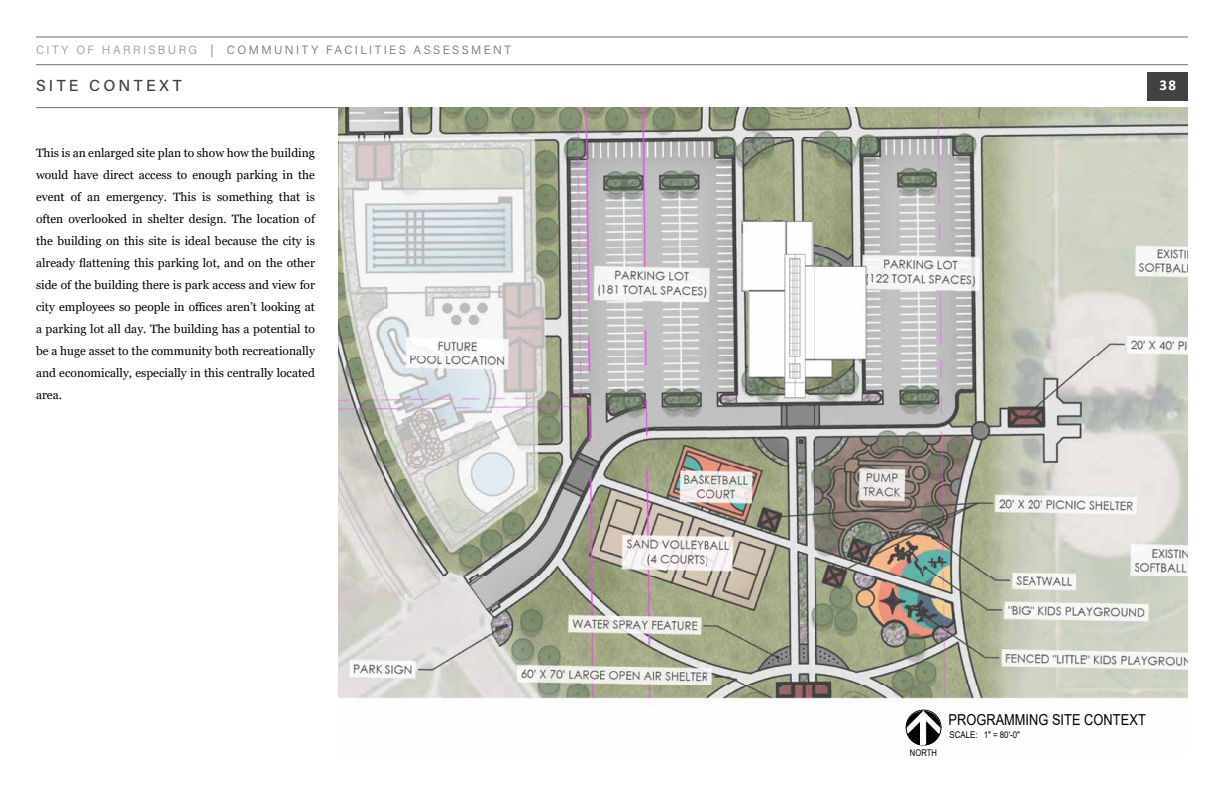
<style>
.page{position:relative;width:1224px;height:792px;background:#fff}
.page>*{position:absolute;margin:0;border:0;box-sizing:border-box;transform-origin:0 0}
.t1{font:16px "Acumin Variable Concept";letter-spacing:.225em;color:#414042}
.t2{font:15.1px "Arial";letter-spacing:.005em;color:#000;scale:.85 1}
.t3{font:700 15px "Calibri";color:#fff}
.t4{font:12px/22px "Georgia";color:#000;text-align:justify}
.t5{font:12px "Acumin Variable Concept";letter-spacing:.21em;color:#6d6e71}
.t6{font:9.3px "Arial";color:#000;scale:.85 1}
.t7{font:9.2px "Arial Narrow";color:#000}
.s1{color:#939598}
</style>
<div class="page">
<hr style="left:36px;top:65px;width:1152px;height:1px;background:#6d6e71">
<hr style="left:36px;top:107px;width:1152px;height:1px;background:#6d6e71">
<hr style="left:36px;top:37px;width:1152px;height:1px;background:#6d6e71">
<div style="left:1148px;top:72px;width:40px;height:29px;background:#414042"></div>
<img style="left:338px;top:107px;width:850px;height:601px">
<svg style="left:905px;top:709px;width:37px;height:37px"></svg>
<div style="left:920px;top:717px;width:5px;height:28px;background:#fff"></div>
<p class="t5" style="left:36px;top:41px;width:476px"><span class="s1">CITY OF HARRISBURG</span> | COMMUNITY FACILITIES ASSESSMENT</p>
<h1 class="t1" style="left:36px;top:74px;width:147px">SITE CONTEXT</h1>
<p class="t3" style="left:1160px;top:75px;width:18px">38</p>
<p class="t4" style="left:36px;top:143px;width:280px">This is an enlarged site plan to show how the building would have direct access to enough parking in the event of an emergency. This is something that is often overlooked in shelter design. The location of the building on this site is ideal because the city is already flattening this parking lot, and on the other side of the building there is park access and view for city employees so people in offices aren’t looking at a parking lot all day. The building has a potential to be a huge asset to the community both recreationally and economically, especially in this centrally located area.</p>
<p class="t7" style="left:910px;top:746px;width:29px">NORTH</p>
<p class="t2" style="left:949px;top:709px;width:234px">PROGRAMMING SITE CONTEXT</p>
<p class="t6" style="left:950px;top:729px;width:84px">SCALE: 1" = 80'-0"</p>
</div>
